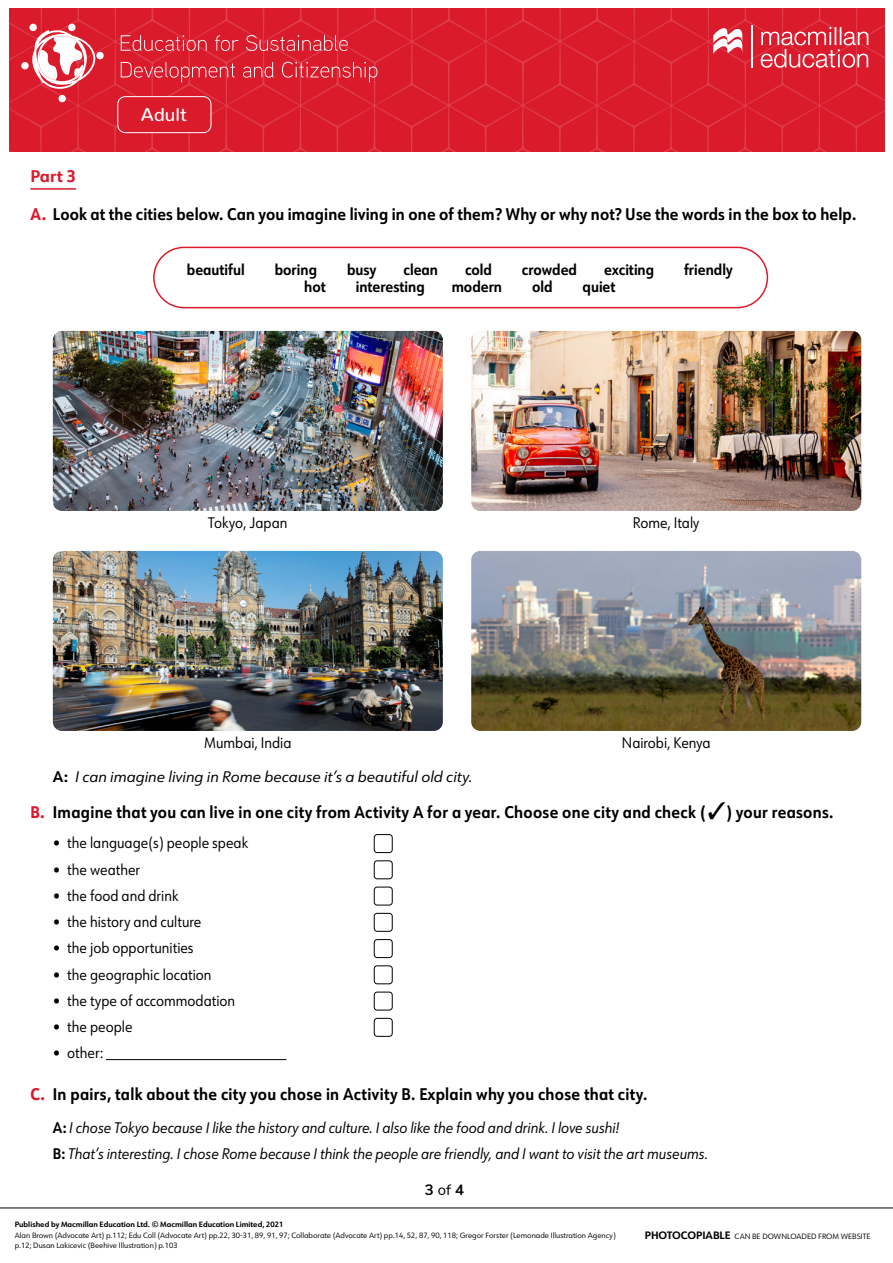
<style>
.page{position:relative;width:893px;height:1263px;background:#fff}
.page>*{position:absolute;margin:0;border:0;box-sizing:border-box;transform-origin:0 0}
.t1{font:500 18.6px "Nunito";color:#fff}
.WS__Rubric__6Pts{font:700 16.5px "URW Form";letter-spacing:.02em;color:#000;scale:.9 1}
.Ws__Subhead{font:700 16.5px "URW Form";color:#da1b2c}
.WS__Box_Text{font:15px "URW Form";color:#000;scale:.9 1}
.WS__Box_Text-2{font:italic 15px "URW Form";color:#000;scale:.9 1}
.WS__Box_Text-3{font:700 15px "URW Form";color:#000;scale:.9 1}
.WS__Box_Text-4{font:italic 15px "URW Form";color:#000}
.t2{font:700 15px "Nunito";color:#000}
.t3{font:7.5px/10.5px "URW Form";color:#000}
.t4{font:700 7.5px "URW Form";color:#000}
.s1{font-weight:800;color:#da1b2c}
.s2{font-weight:700;font-style:normal}
.s3{font-weight:400}
.s4{font-weight:700;font-size:10.5px}
</style>
<div class="page">
<svg style="left:9px;top:9px;width:876px;height:143px;background:#da1d2e"></svg>
<svg style="left:713px;top:25px;width:29px;height:30px"></svg>
<hr style="left:751px;top:25px;width:1px;height:43px;background:#fff">
<svg style="left:761px;top:27px;width:107px;height:41px;background:#e2515d"></svg>
<svg style="left:121px;top:35px;width:86px;height:16px"></svg>
<svg style="left:215px;top:35px;width:24px;height:16px"></svg>
<svg style="left:246px;top:35px;width:102px;height:16px;background:#e04452"></svg>
<svg style="left:121px;top:62px;width:114px;height:20px;background:#df3b49"></svg>
<svg style="left:243px;top:62px;width:30px;height:16px"></svg>
<svg style="left:282px;top:62px;width:95px;height:20px;background:#de3a49"></svg>
<div style="left:68px;top:23px;width:8px;height:8px;background:#fff;border-radius:50%"></div>
<svg style="left:96px;top:52px;width:8px;height:8px"></svg>
<div style="left:58px;top:95px;width:8px;height:8px;background:#fff;border-radius:50%"></div>
<div style="left:21px;top:62px;width:8px;height:8px;background:#fff;border-radius:50%"></div>
<div style="left:29px;top:23px;width:8px;height:8px;background:#fff;border-radius:50%"></div>
<svg style="left:31px;top:30px;width:65px;height:59px"></svg>
<div style="left:118px;top:97px;width:93px;height:36px;background:#da1b2c;border-radius:8px"></div>
<div style="left:117px;top:96px;width:94px;height:37px;border:1px solid #fff;border-radius:8px"></div>
<hr style="left:0;top:1208px;width:893px;height:1px;background:#000">
<hr style="left:30px;top:188px;width:46px;height:2px;background:#da1b2c">
<div style="left:153px;top:247px;width:615px;height:61px;border:2px solid #da1b2c;border-radius:30px"></div>
<img style="left:53px;top:331px;width:390px;height:180px">
<img style="left:471px;top:331px;width:390px;height:180px">
<img style="left:53px;top:551px;width:390px;height:180px">
<img style="left:471px;top:551px;width:390px;height:180px">
<div style="left:374px;top:834px;width:19px;height:19px;border:1px solid #000;border-radius:3px"></div>
<div style="left:374px;top:860px;width:19px;height:19px;border:1px solid #000;border-radius:3px"></div>
<div style="left:374px;top:887px;width:19px;height:18px;border:1px solid #000;border-radius:3px"></div>
<div style="left:374px;top:913px;width:19px;height:19px;border:1px solid #000;border-radius:3px"></div>
<div style="left:374px;top:939px;width:19px;height:19px;border:1px solid #000;border-radius:3px"></div>
<div style="left:374px;top:965px;width:19px;height:19px;border:1px solid #000;border-radius:3px"></div>
<div style="left:374px;top:992px;width:19px;height:18px;border:1px solid #000;border-radius:3px"></div>
<div style="left:374px;top:1018px;width:19px;height:19px;border:1px solid #000;border-radius:3px"></div>
<hr style="left:106px;top:1059px;width:180px;height:1px;background:#000">
<p class="t1" style="left:141px;top:98px;width:47px">Adult</p>
<p class="Ws__Subhead" style="left:30px;top:165px;width:47px">Part 3</p>
<p class="WS__Rubric__6Pts" style="left:30px;top:202px;width:919px"><span class="s1">A.</span> Look at the cities below. Can you imagine living in one of them? Why or why not? Use the words in the box to help.</p>
<p class="WS__Box_Text-3" style="left:187px;top:259px;width:66px">beautiful</p>
<p class="WS__Box_Text-3" style="left:275px;top:259px;width:48px">boring</p>
<p class="WS__Box_Text-3" style="left:347px;top:259px;width:34px">busy</p>
<p class="WS__Box_Text-3" style="left:403px;top:259px;width:40px">clean</p>
<p class="WS__Box_Text-3" style="left:465px;top:259px;width:31px">cold</p>
<p class="WS__Box_Text-3" style="left:522px;top:259px;width:63px">crowded</p>
<p class="WS__Box_Text-3" style="left:604px;top:259px;width:57px">exciting</p>
<p class="WS__Box_Text-3" style="left:684px;top:259px;width:56px">friendly</p>
<p class="WS__Box_Text-3" style="left:304px;top:276px;width:25px">hot</p>
<p class="WS__Box_Text-3" style="left:356px;top:276px;width:78px">interesting</p>
<p class="WS__Box_Text-3" style="left:452px;top:276px;width:57px">modern</p>
<p class="WS__Box_Text-3" style="left:532px;top:276px;width:24px">old</p>
<p class="WS__Box_Text-3" style="left:583px;top:276px;width:38px">quiet</p>
<p class="WS__Box_Text" style="left:208px;top:513px;width:89px">Tokyo, Japan</p>
<p class="WS__Box_Text" style="left:633px;top:513px;width:76px">Rome, Italy</p>
<p class="WS__Box_Text" style="left:204px;top:733px;width:99px">Mumbai, India</p>
<p class="WS__Box_Text" style="left:622px;top:733px;width:100px">Nairobi, Kenya</p>
<p class="WS__Box_Text-4" style="left:53px;top:767px;width:421px"><span class="s2">A:</span> I can imagine living in Rome because it’s a beautiful old city.</p>
<p class="WS__Rubric__6Pts" style="left:30px;top:801px;width:752px"><span class="s1">B.</span> Imagine that you can live in one city from Activity A for a year. Choose one city and check (</p>
<p class="WS__Rubric__6Pts" style="left:726px;top:801px;width:121px">) your reasons.</p>
<p class="WS__Box_Text" style="left:53px;top:833px;width:219px">• the language(s) people speak</p>
<p class="WS__Box_Text" style="left:53px;top:859px;width:99px">• the weather</p>
<p class="WS__Box_Text" style="left:53px;top:885px;width:141px">• the food and drink</p>
<p class="WS__Box_Text" style="left:53px;top:912px;width:167px">• the history and culture</p>
<p class="WS__Box_Text" style="left:53px;top:938px;width:158px">• the job opportunities</p>
<p class="WS__Box_Text" style="left:53px;top:964px;width:178px">• the geographic location</p>
<p class="WS__Box_Text" style="left:53px;top:990px;width:204px">• the type of accommodation</p>
<p class="WS__Box_Text" style="left:53px;top:1017px;width:90px">• the people</p>
<p class="WS__Box_Text" style="left:53px;top:1043px;width:57px">• other:</p>
<p class="WS__Rubric__6Pts" style="left:30px;top:1082px;width:687px"><span class="s1">C.</span> In pairs, talk about the city you chose in Activity B. Explain why you chose that city.</p>
<p class="WS__Box_Text-2" style="left:53px;top:1117px;width:631px"><span class="s2">A:</span> I chose Tokyo because I like the history and culture. I also like the food and drink. I love sushi!</p>
<p class="WS__Box_Text-2" style="left:53px;top:1143px;width:730px"><span class="s2">B:</span> That’s interesting. I chose Rome because I think the people are friendly, and I want to visit the art museums.</p>
<p class="t2" style="left:425px;top:1179px;width:41px">3 <span class="s3">of</span> 4</p>
<p class="t4" style="left:15px;top:1219px;width:270px">Published by Macmillan Education Ltd. © Macmillan Education Limited, 2021</p>
<p class="t3" style="left:15px;top:1230px;width:602px">Alan Brown (Advocate Art) p.112; Edu Coll (Advocate Art) pp.22, 30-31, 89, 91, 97; Collaborate (Advocate Art) pp.14, 52, 87, 90, 118; Gregor Forster (Lemonade Illustration Agency) p.12; Dusan Lakicevic (Beehive Illustration) p.103</p>
<p class="t3" style="left:645px;top:1231px;width:227px"><span class="s4">PHOTOCOPIABLE</span> CAN BE DOWNLOADED FROM WEBSITE</p>
</div>
